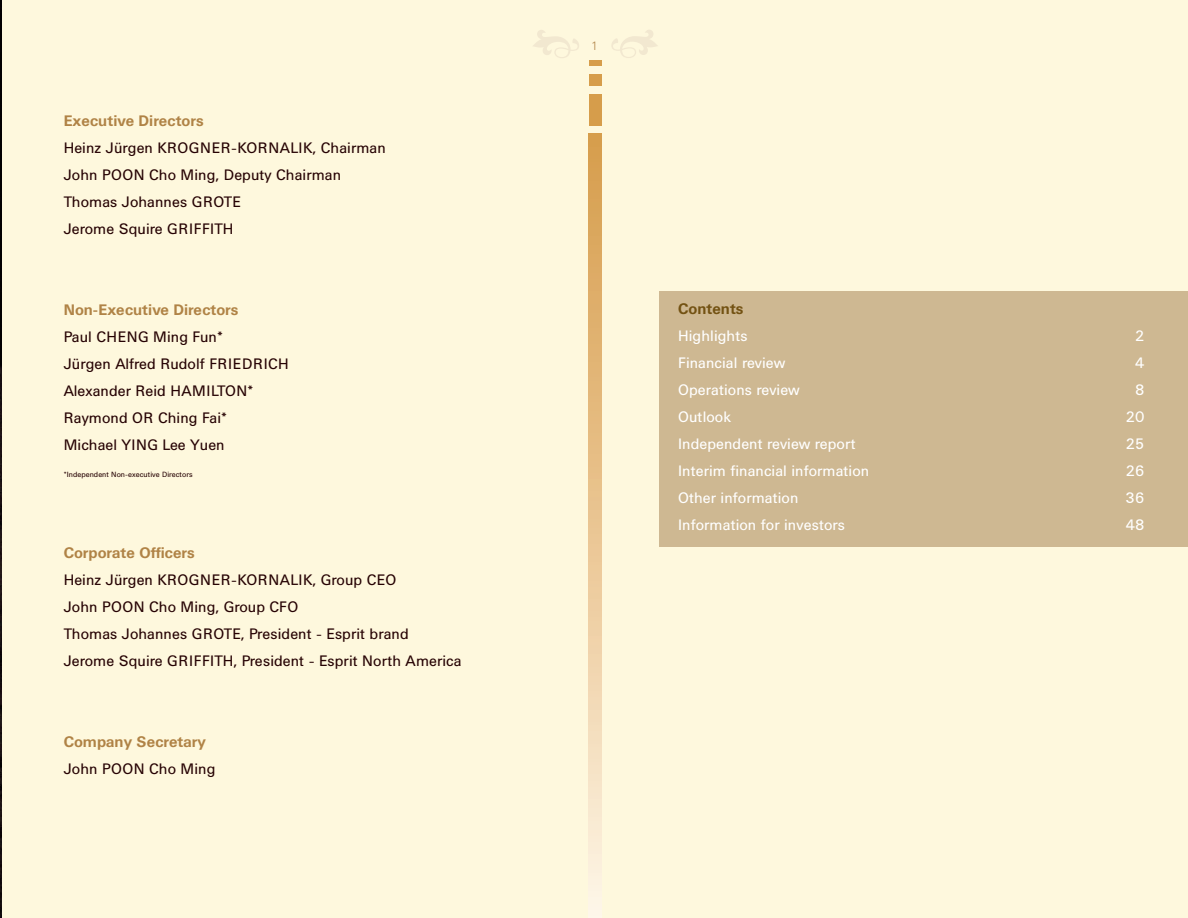
<style>
.page{position:relative;width:1188px;height:918px;background:#fef8dd}
.page>*{position:absolute;margin:0;border:0;box-sizing:border-box;transform-origin:0 0}
.t1{font:15px/27px "Univers BQ";letter-spacing:.005em;color:#260203}
.t2{font:15px "Univers BQ";letter-spacing:.005em;color:#fff}
.t3{font:700 15px "Univers BQ";letter-spacing:.005em;color:#b08346}
.t4{font:700 15px "Univers BQ";letter-spacing:.005em;color:#735213}
.t5{font:300 12px "Univers BQ";color:#b08346}
.t6{font:7.5px "Univers BQ";letter-spacing:.005em;color:#260203}
</style>
<div class="page">
<img style="left:0;top:0;width:1px;height:918px">
<div style="left:659px;top:291px;width:529px;height:256px;background:#ceb892"></div>
<svg style="left:611px;top:30px;width:47px;height:28px"></svg>
<svg style="left:533px;top:30px;width:46px;height:28px"></svg>
<div style="left:589px;top:60px;width:13px;height:6px;background:#d69d4b"></div>
<svg style="left:589px;top:134px;width:13px;height:784px"></svg>
<div style="left:589px;top:94px;width:13px;height:32px;background:#d69d4b"></div>
<div style="left:589px;top:74px;width:13px;height:11px;background:#d69d4b"></div>
<p class="t3" style="left:64px;top:112px;width:141px">Executive Directors</p>
<p class="t1" style="left:64px;top:134px;width:324px">Heinz Jürgen KROGNER-KORNALIK, Chairman<br>John POON Cho Ming, Deputy Chairman<br>Thomas Johannes GROTE<br>Jerome Squire GRIFFITH</p>
<p class="t3" style="left:64px;top:301px;width:176px">Non-Executive Directors</p>
<p class="t1" style="left:64px;top:323px;width:227px">Paul CHENG Ming Fun*<br>Jürgen Alfred Rudolf FRIEDRICH<br>Alexander Reid HAMILTON*<br>Raymond OR Ching Fai*<br>Michael YING Lee Yuen</p>
<p class="t6" style="left:64px;top:470px;width:130px">*Independent Non-executive Directors</p>
<p class="t3" style="left:64px;top:544px;width:133px">Corporate Officers</p>
<p class="t1" style="left:64px;top:566px;width:399px">Heinz Jürgen KROGNER-KORNALIK, Group CEO<br>John POON Cho Ming, Group CFO<br>Thomas Johannes GROTE, President - Esprit brand Jerome Squire GRIFFITH, President - Esprit North America</p>
<p class="t3" style="left:64px;top:733px;width:144px">Company Secretary</p>
<p class="t1" style="left:64px;top:755px;width:153px">John POON Cho Ming</p>
<p class="t5" style="left:591px;top:40px;width:8px">1</p>
<p class="t4" style="left:678px;top:300px;width:67px">Contents</p>
<p class="t2" style="left:678px;top:327px;width:71px">Highlights</p>
<p class="t2" style="left:1135px;top:327px;width:11px">2</p>
<p class="t2" style="left:678px;top:354px;width:109px">Financial review</p>
<p class="t2" style="left:1135px;top:354px;width:11px">4</p>
<p class="t2" style="left:678px;top:381px;width:123px">Operations review</p>
<p class="t2" style="left:1135px;top:381px;width:11px">8</p>
<p class="t2" style="left:678px;top:408px;width:54px">Outlook</p>
<p class="t2" style="left:1126px;top:408px;width:20px">20</p>
<p class="t2" style="left:678px;top:435px;width:179px">Independent review report</p>
<p class="t2" style="left:1126px;top:435px;width:20px">25</p>
<p class="t2" style="left:678px;top:462px;width:193px">Interim financial information</p>
<p class="t2" style="left:1126px;top:462px;width:20px">26</p>
<p class="t2" style="left:678px;top:489px;width:122px">Other information</p>
<p class="t2" style="left:1126px;top:489px;width:21px">36</p>
<p class="t2" style="left:678px;top:516px;width:168px">Information for investors</p>
<p class="t2" style="left:1126px;top:516px;width:20px">48</p>
</div>
